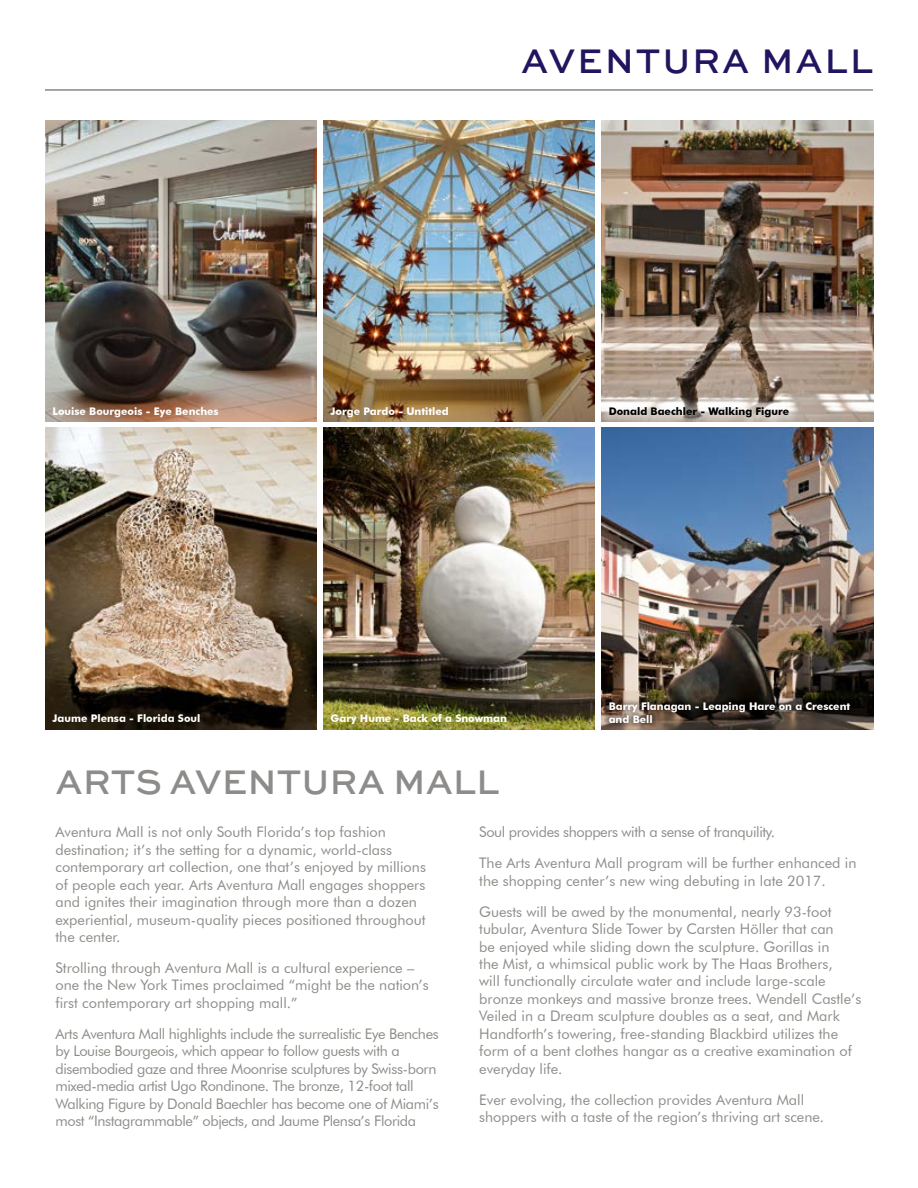
<style>
.page{position:relative;width:918px;height:1188px;background:#fff}
.page>*{position:absolute;margin:0;border:0;box-sizing:border-box;transform-origin:0 0}
.t1{font:500 36px "Sweet Sans Pro";color:#8e8c8a}
.t2{font:500 36px "Sweet Sans Pro";letter-spacing:.05em;color:#23145f}
.t3{font:14.55px/17.4px "Futura BT";color:#8f8c88}
.t4{font:14.55px/17.4px "Futura BT";letter-spacing:-.025em;color:#8f8c88}
.t5{font:700 10.5px/12.6px "Futura BT";color:#fff}
.t6{font:700 10.5px "Futura BT";color:#000}
</style>
<div class="page">
<img style="left:45px;top:120px;width:272px;height:302px">
<img style="left:45px;top:428px;width:272px;height:301px">
<img style="left:323px;top:120px;width:272px;height:302px">
<img style="left:323px;top:428px;width:272px;height:301px">
<img style="left:601px;top:120px;width:272px;height:302px">
<img style="left:601px;top:428px;width:272px;height:301px">
<svg style="left:601px;top:397px;width:198px;height:25px"></svg>
<div style="left:604px;top:697px;width:251px;height:30px;background:#000;opacity:.75"></div>
<hr style="left:45px;top:90px;width:828px;height:1px;background:#4d494a">
<h1 class="t2" style="left:521px;top:34px;width:353px">AVENTURA MALL</h1>
<p class="t5" style="left:52px;top:405px;width:168px">Louise Bourgeois - Eye Benches</p>
<p class="t5" style="left:331px;top:404px;width:120px">Jorge Pardo - Untitled</p>
<p class="t6" style="left:609px;top:404px;width:182px">Donald Baechler - Walking Figure</p>
<p class="t5" style="left:53px;top:712px;width:150px">Jaume Plensa - Florida Soul</p>
<p class="t5" style="left:331px;top:712px;width:178px">Gary Hume - Back of a Snowman</p>
<p class="t5" style="left:609px;top:700px;width:243px">Barry Flanagan - Leaping Hare on a Crescent and Bell</p>
<h1 class="t1" style="left:56px;top:756px;width:446px">ARTS AVENTURA MALL</h1>
<p class="t3" style="left:56px;top:823px;width:372px">Aventura Mall is not only South Florida’s top fashion destination; it’s the setting for a dynamic, world-class contemporary art collection, one that’s enjoyed by millions of people each year. Arts Aventura Mall engages shoppers and ignites their imagination through more than a dozen experiential, museum-quality pieces positioned throughout the center.</p>
<p class="t3" style="left:56px;top:959px;width:375px">Strolling through Aventura Mall is a cultural experience – one the New York Times proclaimed “might be the nation’s first contemporary art shopping mall.”</p>
<p class="t4" style="left:56px;top:1025px;width:385px">Arts Aventura Mall highlights include the surrealistic Eye Benches by Louise Bourgeois, which appear to follow guests with a disembodied gaze and three Moonrise sculptures by Swiss-born mixed-media artist Ugo Rondinone. The bronze, 12-foot tall Walking Figure by Donald Baechler has become one of Miami’s most “Instagrammable” objects, and Jaume Plensa’s Florida</p>
<p class="t3" style="left:479px;top:817px;width:379px;line-height:30.9px">Soul provides shoppers with a sense of tranquility.<br>The Arts Aventura Mall program will be further enhanced in</p>
<p class="t3" style="left:479px;top:865px;width:354px;line-height:30.9px">the shopping center’s new wing debuting in late 2017.<br>Guests will be awed by the monumental, nearly 93-foot</p>
<p class="t3" style="left:479px;top:920px;width:384px">tubular, Aventura Slide Tower by Carsten Höller that can<br>be enjoyed while sliding down the sculpture. Gorillas in<br>the Mist, a whimsical public work by The Haas Brothers,<br>will functionally circulate water and include large-scale bronze monkeys and massive bronze trees. Wendell Castle’s Veiled in a Dream sculpture doubles as a seat, and Mark Handforth’s towering, free-standing Blackbird utilizes the form of a bent clothes hangar as a creative examination of everyday life.</p>
<p class="t3" style="left:479px;top:1091px;width:347px">Ever evolving, the collection provides Aventura Mall shoppers with a taste of the region’s thriving art scene.</p>
</div>
